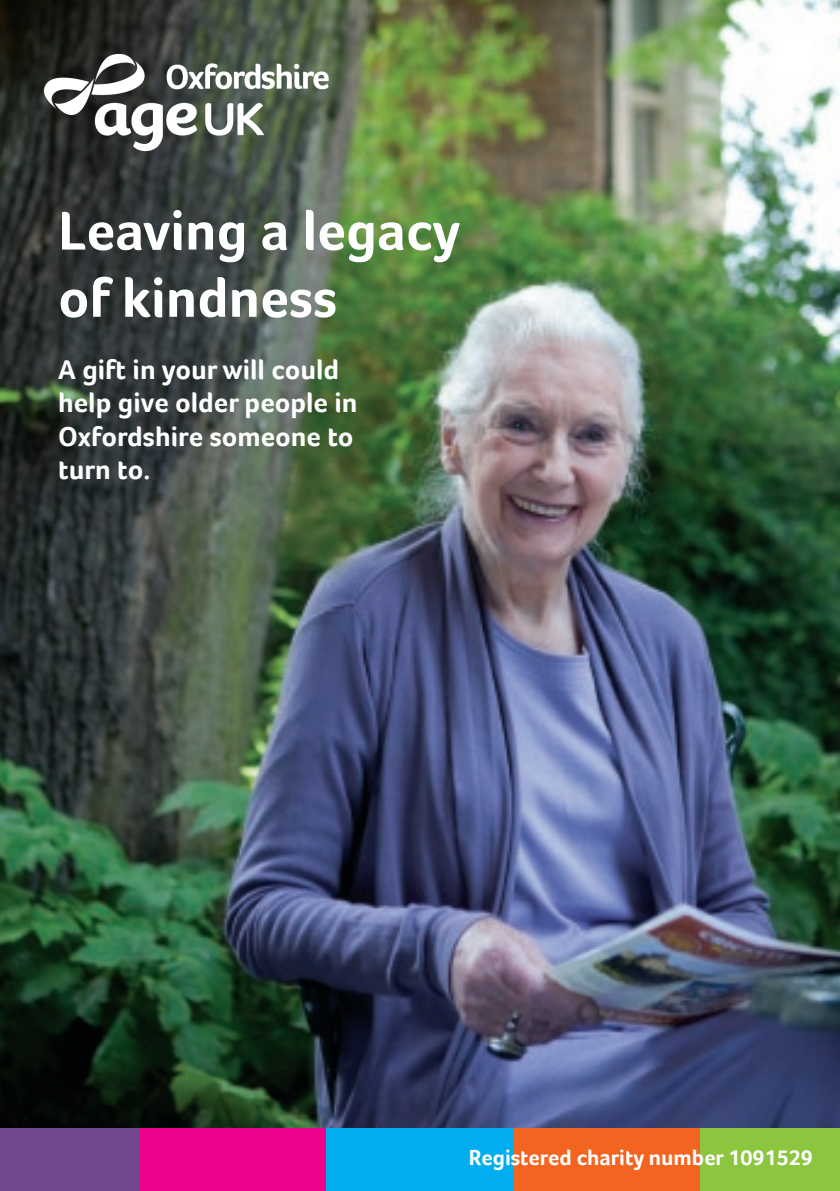
<style>
.page{position:relative;width:840px;height:1191px;background:#fff}
.page>*{position:absolute;margin:0;border:0;box-sizing:border-box;transform-origin:0 0}
.t1{font:700 56px "Foco";color:#fff}
.t2{font:700 28px/33.6px "Foco";color:#fff}
.t3{font:700 22px "Foco";color:#fff}
</style>
<div class="page">
<img style="left:0;top:0;width:839px;height:1128px">
<div style="left:139px;top:1128px;width:187px;height:63px;background:#ed028c"></div>
<div style="left:326px;top:1128px;width:187px;height:63px;background:#00aeef"></div>
<div style="left:513px;top:1128px;width:187px;height:63px;background:#f36421"></div>
<div style="left:700px;top:1128px;width:139px;height:63px;background:#8bc63e"></div>
<div style="left:0;top:1128px;width:139px;height:63px;background:#72488c"></div>
<img style="left:21px;top:32px;width:331px;height:141px">
<p class="t1" style="left:58px;top:198px;width:403px">Leaving a legacy</p>
<p class="t1" style="left:58px;top:265px;width:280px">of kindness</p>
<p class="t2" style="left:58px;top:352px;width:282px">A gift in your will could</p>
<p class="t2" style="left:58px;top:385px;width:301px">help give older people in<br>Oxfordshire someone to turn to.</p>
<p class="t3" style="left:468px;top:1144px;width:345px">Registered charity number 1091529</p>
</div>
